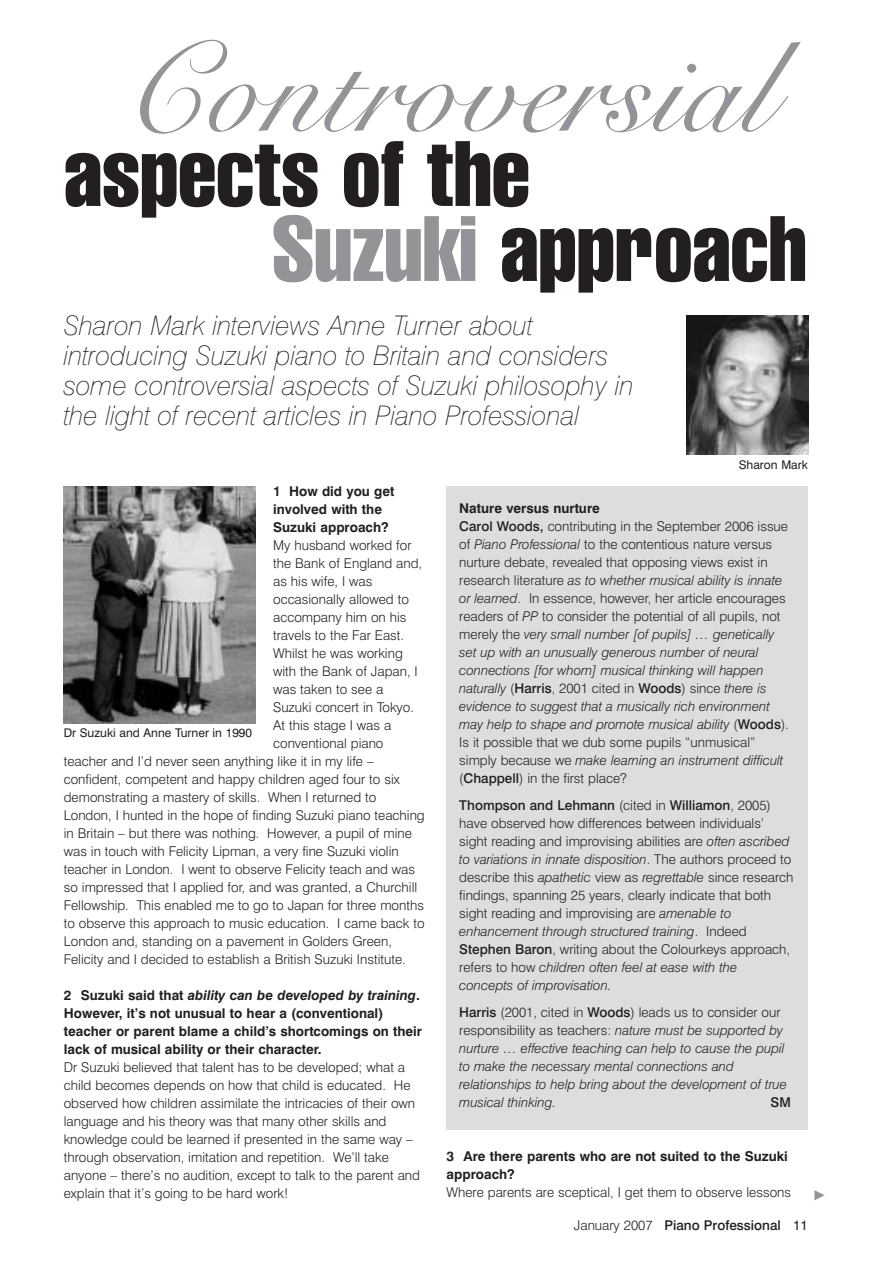
<style>
.page{position:relative;width:893px;height:1263px;background:#fff}
.page>*{position:absolute;margin:0;border:0;box-sizing:border-box;transform-origin:0 0}
.t1{font:132px "Snell BT";color:#939497}
.t2{font:extra-condensed 90px/75px "Swiss 911 BT";color:#231f1f}
.t3{font:italic 100 27px/30px "Swiss 721 BT";color:#231f1f}
.t4{font:300 13.5px/18px "Swiss 721 BT";color:#231f1f}
.t5{font:700 13.5px/18px "Swiss 721 BT";color:#231f1f}
.t6{font:italic 300 13.5px/18px "Swiss 721 BT";color:#231f1f}
.t7{font:500 13.5px "Swiss 721 BT";color:#231f1f}
.t8{font:12px "Swiss 721 BT";color:#231f1f}
.s1{color:#939497}
.s2{font-style:italic}
.s3{font-weight:700}
.s4{font-weight:500}
.s5{font-weight:500;font-style:normal}
.s6{font-style:normal}
.s7{font-weight:300}
.s8{font-weight:400}
</style>
<div class="page">
<div style="left:446px;top:486px;width:362px;height:644px;background:#dcddde"></div>
<img style="left:687px;top:315px;width:121px;height:139px">
<img style="left:64px;top:486px;width:191px;height:237px">
<h1 class="t1" style="left:155px;top:36px;width:655px">Controversial</h1>
<h2 class="t2" style="left:272px;top:141px;width:536px;text-indent:-208px">aspects of the<br><span class="s1">Suzuki</span> approach</h2>
<h3 class="t3" style="left:64px;top:313px;width:572px">Sharon Mark interviews Anne Turner about introducing Suzuki piano to Britain and considers some controversial aspects of Suzuki philosophy in the light of recent articles in Piano Professional</h3>
<p class="t8" style="left:739px;top:460px;width:71px">Sharon Mark</p>
<p class="t5" style="left:273px;top:483px;width:123px">1 How did you get involved with the<br>Suzuki approach?</p>
<p class="t4" style="left:273px;top:537px;width:140px">My husband worked for</p>
<p class="t4" style="left:273px;top:555px;width:151px">the Bank of England and,</p>
<p class="t4" style="left:273px;top:573px;width:101px">as his wife, I was</p>
<p class="t4" style="left:273px;top:591px;width:137px">occasionally allowed to</p>
<p class="t4" style="left:273px;top:609px;width:135px">accompany him on his</p>
<p class="t4" style="left:273px;top:627px;width:132px">travels to the Far East.</p>
<p class="t4" style="left:273px;top:645px;width:131px">Whilst he was working</p>
<p class="t4" style="left:273px;top:663px;width:146px">with the Bank of Japan, I</p>
<p class="t4" style="left:273px;top:681px;width:112px">was taken to see a</p>
<p class="t4" style="left:273px;top:699px;width:142px">Suzuki concert in Tokyo.</p>
<p class="t4" style="left:273px;top:717px;width:120px">At this stage I was a</p>
<p class="t4" style="left:273px;top:735px;width:112px">conventional piano</p>
<p class="t4" style="left:64px;top:753px;width:311px">teacher and I’d never seen anything like it in my life –</p>
<p class="t4" style="left:64px;top:771px;width:338px">confident, competent and happy children aged four to six</p>
<p class="t4" style="left:64px;top:789px;width:314px">demonstrating a mastery of skills. When I returned to</p>
<p class="t4" style="left:64px;top:807px;width:362px">London, I hunted in the hope of finding Suzuki piano teaching</p>
<p class="t4" style="left:64px;top:825px;width:350px">in Britain – but there was nothing. However, a pupil of mine</p>
<p class="t4" style="left:64px;top:843px;width:336px">was in touch with Felicity Lipman, a very fine Suzuki violin</p>
<p class="t4" style="left:64px;top:861px;width:353px">teacher in London. I went to observe Felicity teach and was</p>
<p class="t4" style="left:64px;top:879px;width:355px">so impressed that I applied for, and was granted, a Churchill</p>
<p class="t4" style="left:64px;top:897px;width:362px">Fellowship. This enabled me to go to Japan for three months</p>
<p class="t4" style="left:64px;top:915px;width:362px">to observe this approach to music education. I came back to</p>
<p class="t4" style="left:64px;top:933px;width:330px">London and, standing on a pavement in Golders Green,</p>
<p class="t4" style="left:64px;top:951px;width:343px">Felicity and I decided to establish a British Suzuki Institute.</p>
<p class="t5" style="left:64px;top:987px;width:360px">2 Suzuki said that <span class="s2">ability can be developed by training</span>.<br>However, it’s not unusual to hear a (conventional) teacher or parent blame a child’s shortcomings on their lack of musical ability or their character.</p>
<p class="t4" style="left:64px;top:1059px;width:358px">Dr Suzuki believed that talent has to be developed; what a child becomes depends on how that child is educated. He observed how children assimilate the intricacies of their own language and his theory was that many other skills and knowledge could be learned if presented in the same way – through observation, imitation and repetition. We’ll take anyone – there’s no audition, except to talk to the parent and explain that it’s going to be hard work!</p>
<p class="t8" style="left:64px;top:728px;width:190px">Dr Suzuki and Anne Turner in 1990</p>
<p class="t4" style="left:459px;top:500px;width:331px"><span class="s3">Nature versus nurture<br></span><span class="s4">Carol Woods,</span> contributing in the September 2006 issue of <span class="s2">Piano Professional</span> to the contentious nature versus nurture debate, revealed that opposing views exist in research literature <span class="s2">as to whether musical ability is innate or learned</span>. In essence, however, her article encourages readers of <span class="s2">PP</span> to consider the potential of all pupils, not merely the <span class="s2">very small number [of pupils] … genetically set up with an unusually generous number of neural connections [for whom] musical thinking will happen naturally</span> (<span class="s4">Harris</span>, 2001 cited in <span class="s4">Woods</span>) since <span class="s2">there is evidence to suggest that a musically rich environment may help to shape and promote musical ability</span> (<span class="s4">Woods</span>).<br>Is it possible that we dub some pupils “unmusical” simply because we <span class="s2">make learning an instrument difficult </span>(<span class="s4">Chappell</span>) in the first place?</p>
<p class="t4" style="left:459px;top:797px;width:336px"><span class="s4">Thompson and Lehmann</span> (cited in <span class="s4">Williamon</span>, 2005) have observed how differences between individuals’ sight reading and improvising abilities are <span class="s2">often ascribed to variations in innate disposition</span>. The authors proceed to describe this <span class="s2">apathetic</span> view as <span class="s2">regrettable</span> since research findings, spanning 25 years, clearly indicate that both sight reading and improvising are <span class="s2">amenable to enhancement through structured training</span>. Indeed <span class="s4">Stephen Baron</span>, writing about the Colourkeys approach, refers to how <span class="s2">children often feel at ease with the concepts of improvisation.</span></p>
<p class="t6" style="left:459px;top:1004px;width:329px"><span class="s5">Harris</span> <span class="s6">(2001, cited in</span> <span class="s5">Woods</span><span class="s6">) leads us to consider our responsibility as teachers:</span> nature must be supported by nurture … effective teaching can help to cause the pupil to make the necessary mental connections and relationships to help bring about the development of true musical thinking.</p>
<p class="t7" style="left:770px;top:1097px;width:22px">SM</p>
<p class="t5" style="left:446px;top:1149px;width:343px">3 Are there parents who are not suited to the Suzuki approach?</p>
<p class="t4" style="left:446px;top:1184px;width:346px">Where parents are sceptical, I get them to observe lessons</p>
<p class="t7" style="left:574px;top:1219px;width:236px"><span class="s7">January 2007</span> Piano Professional <span class="s8">11</span></p>
</div>
